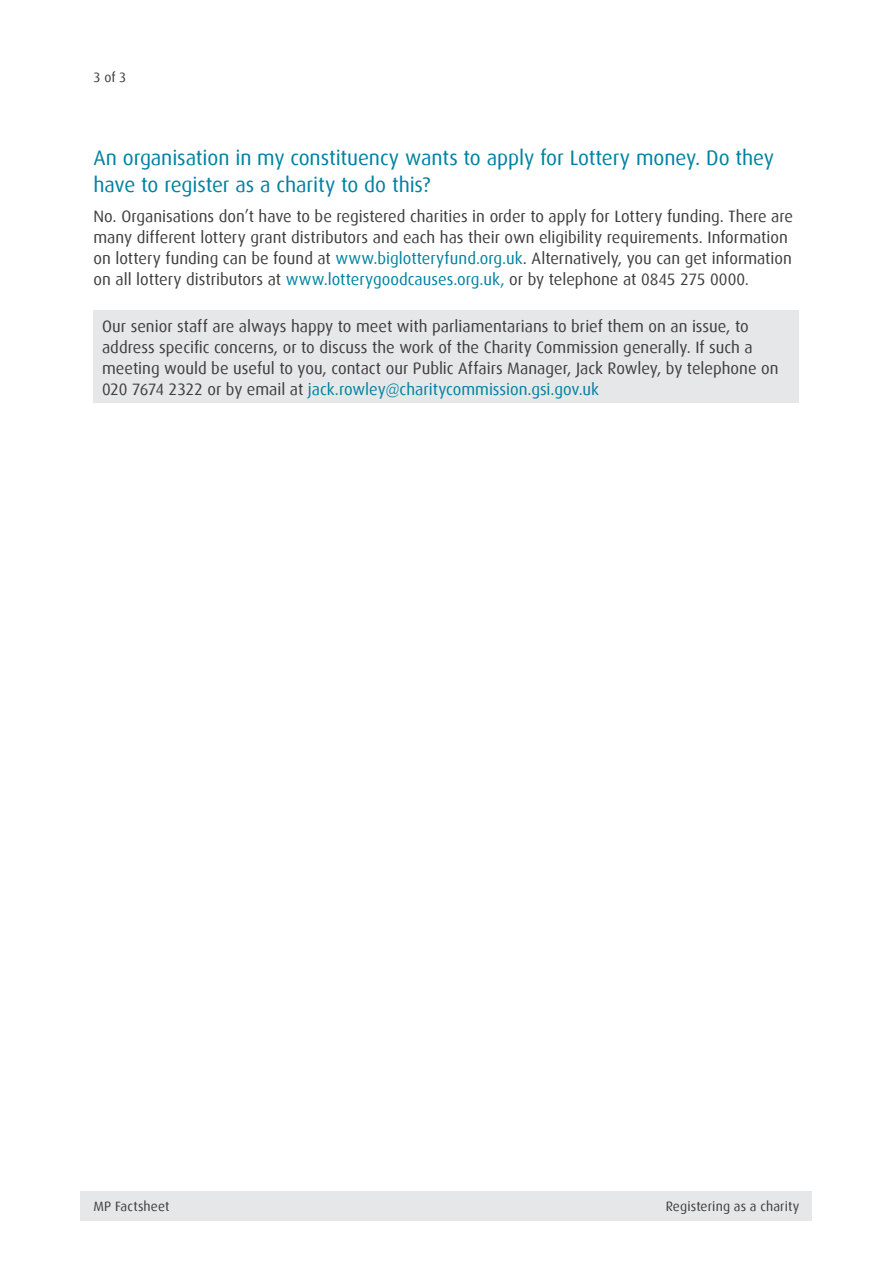
<style>
.page{position:relative;width:893px;height:1263px;background:#fff}
.page>*{position:absolute;margin:0;border:0;box-sizing:border-box;transform-origin:0 0}
.t1{font:21px/27px "Dax";letter-spacing:-.005em;color:#0082a1}
.t2{font:16.5px/21px "Dax";color:#3e3e3f}
.t3{font:13.5px "Dax";letter-spacing:.01em;color:#3e3e3f}
.s1{color:#0082a1}
</style>
<div class="page">
<div style="left:81px;top:1191px;width:731px;height:29px;background:#e6e7e9"></div>
<div style="left:94px;top:310px;width:705px;height:93px;background:#e6e7e9"></div>
<p class="t3" style="left:94px;top:70px;width:34px">3 of 3</p>
<p class="t1" style="left:94px;top:145px;width:682px">An organisation in my constituency wants to apply for Lottery money. Do they have to register as a charity to do this?</p>
<p class="t2" style="left:94px;top:206px;width:701px">No. Organisations don’t have to be registered charities in order to apply for Lottery funding. There are many different lottery grant distributors and each has their own eligibility requirements. Information on lottery funding can be found at <span class="s1">www.biglotteryfund.org.uk</span>. Alternatively, you can get information on all lottery distributors at <span class="s1">www.lotterygoodcauses.org.uk,</span> or by telephone at 0845 275 0000.</p>
<p class="t2" style="left:102px;top:316px;width:678px">Our senior staff are always happy to meet with parliamentarians to brief them on an issue, to address specific concerns, or to discuss the work of the Charity Commission generally. If such a meeting would be useful to you, contact our Public Affairs Manager, Jack Rowley, by telephone on 020 7674 2322 or by email at <span class="s1">jack.rowley@charitycommission.gsi.gov.uk</span></p>
<p class="t3" style="left:94px;top:1199px;width:77px">MP Factsheet</p>
<p class="t3" style="left:666px;top:1199px;width:135px">Registering as a charity</p>
</div>
